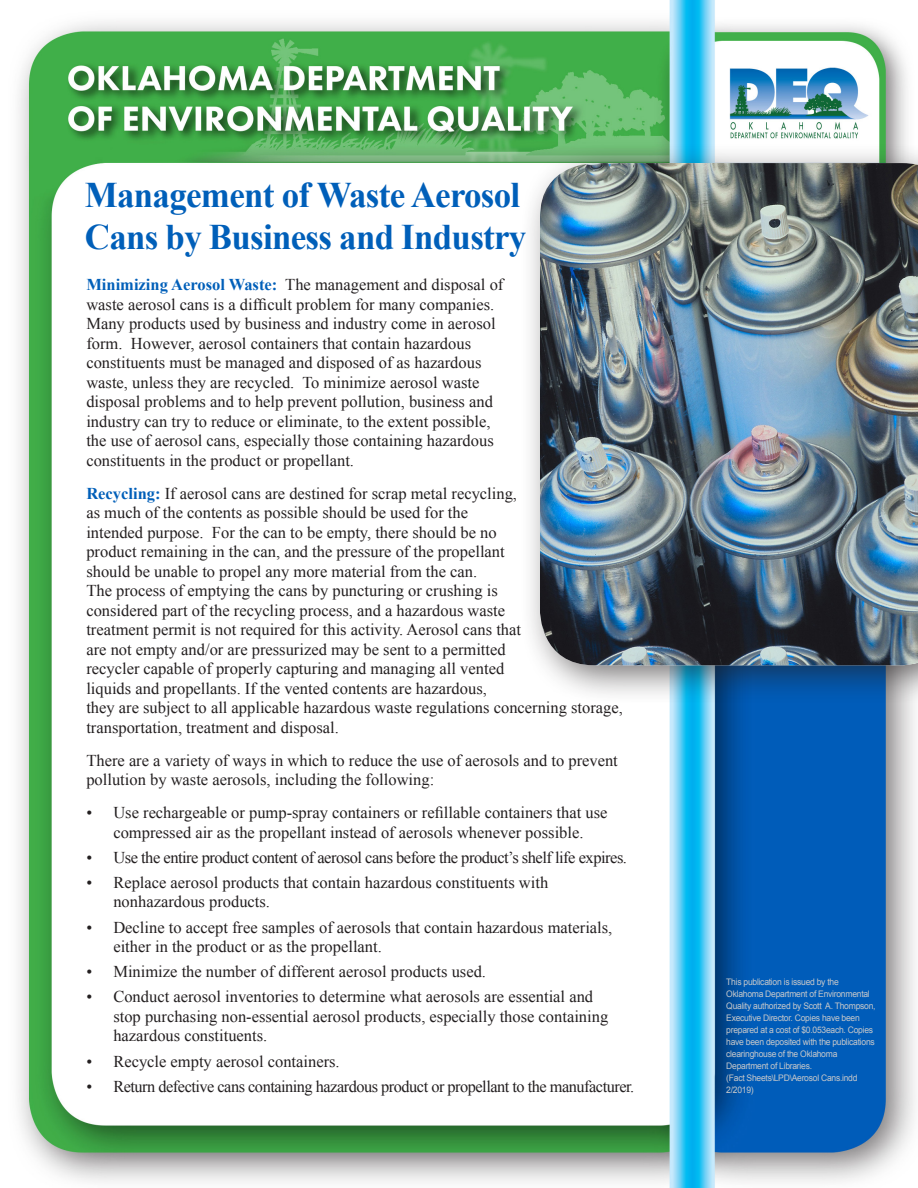
<style>
.page{position:relative;width:918px;height:1188px;background:#fff}
.page>*{position:absolute;margin:0;border:0;box-sizing:border-box;transform-origin:0 0}
.t1{font:700 36px/42px "Times New Roman";letter-spacing:-.02em;color:#005fb9}
.t2{font:16.5px/19.5px "Times New Roman";color:#231f20}
.t3{font:16.5px "Times New Roman";letter-spacing:-.03em;color:#231f20}
.t4{font:9px/12px "Arial";letter-spacing:-.03em;color:#c7c8ca;scale:.95 1}
.s1{font-weight:700;color:#005fb9}
</style>
<div class="page">
<img style="left:18px;top:0;width:898px;height:1188px">
<div style="left:519px;top:143px;width:399px;height:562px;background:#231f20;opacity:.6"></div>
<img style="left:540px;top:163px;width:378px;height:502px">
<h1 class="t1" style="left:85px;top:173px;width:443px">Management of Waste Aerosol<br>Cans by Business and Industry</h1>
<p class="t2" style="left:86px;top:275px;width:419px"><span class="s1">Minimizing Aerosol Waste:</span> The management and disposal of waste aerosol cans is a difficult problem for many companies.<br>Many products used by business and industry come in aerosol form. However, aerosol containers that contain hazardous constituents must be managed and disposed of as hazardous waste, unless they are recycled. To minimize aerosol waste disposal problems and to help prevent pollution, business and industry can try to reduce or eliminate, to the extent possible, the use of aerosol cans, especially those containing hazardous constituents in the product or propellant.</p>
<p class="t2" style="left:86px;top:483px;width:538px"><span class="s1">Recycling:</span> If aerosol cans are destined for scrap metal recycling,<br>as much of the contents as possible should be used for the<br>intended purpose. For the can to be empty, there should be no<br>product remaining in the can, and the pressure of the propellant<br>should be unable to propel any more material from the can.<br>The process of emptying the cans by puncturing or crushing is<br>considered part of the recycling process, and a hazardous waste<br>treatment permit is not required for this activity. Aerosol cans that<br>are not empty and/or are pressurized may be sent to a permitted<br>recycler capable of properly capturing and managing all vented<br>liquids and propellants. If the vented contents are hazardous,<br>they are subject to all applicable hazardous waste regulations concerning storage, transportation, treatment and disposal.</p>
<p class="t2" style="left:86px;top:750px;width:533px">There are a variety of ways in which to reduce the use of aerosols and to prevent pollution by waste aerosols, including the following:</p>
<p class="t2" style="left:86px;top:803px;width:523px;text-align:center">• Use rechargeable or pump-spray containers or refillable containers that use compressed air as the propellant instead of aerosols whenever possible.</p>
<p class="t3" style="left:86px;top:846px;width:542px">• Use the entire product content of aerosol cans before the product’s shelf life expires.</p>
<p class="t2" style="left:113px;top:872px;width:436px;text-indent:-27px">• Replace aerosol products that contain hazardous constituents with nonhazardous products.</p>
<p class="t2" style="left:113px;top:917px;width:500px;text-indent:-27px">• Decline to accept free samples of aerosols that contain hazardous materials, either in the product or as the propellant.</p>
<p class="t2" style="left:86px;top:962px;width:401px">• Minimize the number of different aerosol products used.</p>
<p class="t2" style="left:113px;top:987px;width:496px;text-indent:-27px">• Conduct aerosol inventories to determine what aerosols are essential and stop purchasing non-essential aerosol products, especially those containing hazardous constituents.</p>
<p class="t2" style="left:86px;top:1051px;width:255px">• Recycle empty aerosol containers.</p>
<p class="t3" style="left:86px;top:1075px;width:549px">• Return defective cans containing hazardous product or propellant to the manufacturer.</p>
<p class="t4" style="left:726px;top:976px;width:159px">This publication is issued by the Oklahoma Department of Environmental Quality authorized by Scott A. Thompson, Executive Director. Copies have been prepared at a cost of $0.053each. Copies have been deposited with the publications clearinghouse of the Oklahoma Department of Libraries.<br>(Fact Sheets\LPD\Aerosol Cans.indd 2/2019)</p>
</div>
